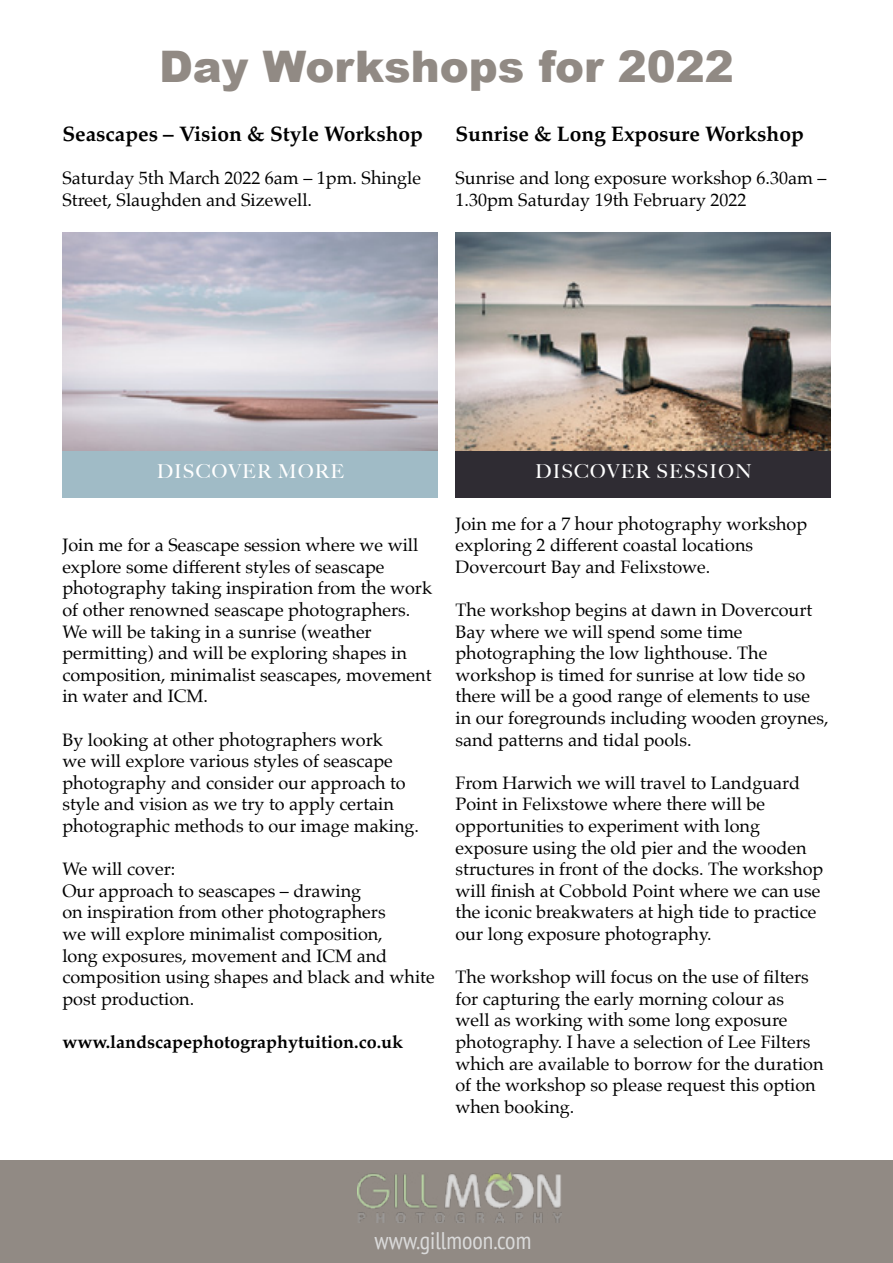
<style>
.page{position:relative;width:893px;height:1263px;background:#fff}
.page>*{position:absolute;margin:0;border:0;box-sizing:border-box;transform-origin:0 0}
.t1{font:900 43.5px "Arial";color:#918a84}
.t2{font:condensed 24px "PT Sans";color:#dadada}
.t3{font:700 21px "Palatino";color:#000}
.t4{font:500 19.2px "Big Caslon";letter-spacing:.06em;color:#fff}
.t5{font:18px/21.6px "Palatino";color:#000}
.t6{font:700 18px "Palatino";color:#000}
</style>
<div class="page">
<div style="left:0;top:1161px;width:893px;height:102px;background:#918a84"></div>
<img style="left:357px;top:1173px;width:204px;height:49px">
<img style="left:62px;top:232px;width:375px;height:219px">
<div style="left:62px;top:451px;width:375px;height:47px;background:#a0bbc6"></div>
<img style="left:455px;top:232px;width:376px;height:219px">
<div style="left:455px;top:451px;width:376px;height:47px;background:#2f2c33"></div>
<h1 class="t1" style="left:159px;top:35px;width:576px">Day Workshops for 2022</h1>
<p class="t3" style="left:62px;top:116px;width:362px">Seascapes – Vision &amp; Style Workshop</p>
<p class="t5" style="left:62px;top:167px;width:360px">Saturday 5th March 2022 6am – 1pm. Shingle<br>Street, Slaughden and Sizewell.</p>
<p class="t3" style="left:455px;top:116px;width:350px">Sunrise &amp; Long Exposure Workshop</p>
<p class="t5" style="left:455px;top:167px;width:372px">Sunrise and long exposure workshop 6.30am –<br>1.30pm Saturday 19th February 2022</p>
<p class="t4" style="left:157px;top:456px;width:189px">DISCOVER MORE</p>
<p class="t4" style="left:535px;top:456px;width:218px">DISCOVER SESSION</p>
<p class="t5" style="left:62px;top:534px;width:371px">Join me for a Seascape session where we will explore some different styles of seascape photography taking inspiration from the work of other renowned seascape photographers.<br>We will be taking in a sunrise (weather permitting) and will be exploring shapes in composition, minimalist seascapes, movement in water and ICM.</p>
<p class="t5" style="left:62px;top:728px;width:358px">By looking at other photographers work<br>we will explore various styles of seascape photography and consider our approach to style and vision as we try to apply certain photographic methods to our image making.</p>
<p class="t5" style="left:62px;top:858px;width:374px">We will cover:<br>Our approach to seascapes – drawing<br>on inspiration from other photographers<br>we will explore minimalist composition,<br>long exposures, movement and ICM and composition using shapes and black and white post production.</p>
<p class="t6" style="left:62px;top:1026px;width:342px">www.landscapephotographytuition.co.uk</p>
<p class="t5" style="left:455px;top:512px;width:353px">Join me for a 7 hour photography workshop exploring 2 different coastal locations<br>Dovercourt Bay and Felixstowe.</p>
<p class="t5" style="left:455px;top:599px;width:374px">The workshop begins at dawn in Dovercourt Bay where we will spend some time photographing the low lighthouse. The workshop is timed for sunrise at low tide so there will be a good range of elements to use in our foregrounds including wooden groynes, sand patterns and tidal pools.</p>
<p class="t5" style="left:455px;top:772px;width:369px">From Harwich we will travel to Landguard Point in Felixstowe where there will be opportunities to experiment with long exposure using the old pier and the wooden structures in front of the docks. The workshop will finish at Cobbold Point where we can use the iconic breakwaters at high tide to practice our long exposure photography.</p>
<p class="t5" style="left:455px;top:966px;width:370px">The workshop will focus on the use of filters for capturing the early morning colour as<br>well as working with some long exposure photography. I have a selection of Lee Filters which are available to borrow for the duration of the workshop so please request this option when booking.</p>
<h2 class="t2" style="left:374px;top:1225px;width:158px">www.gillmoon.com</h2>
</div>
